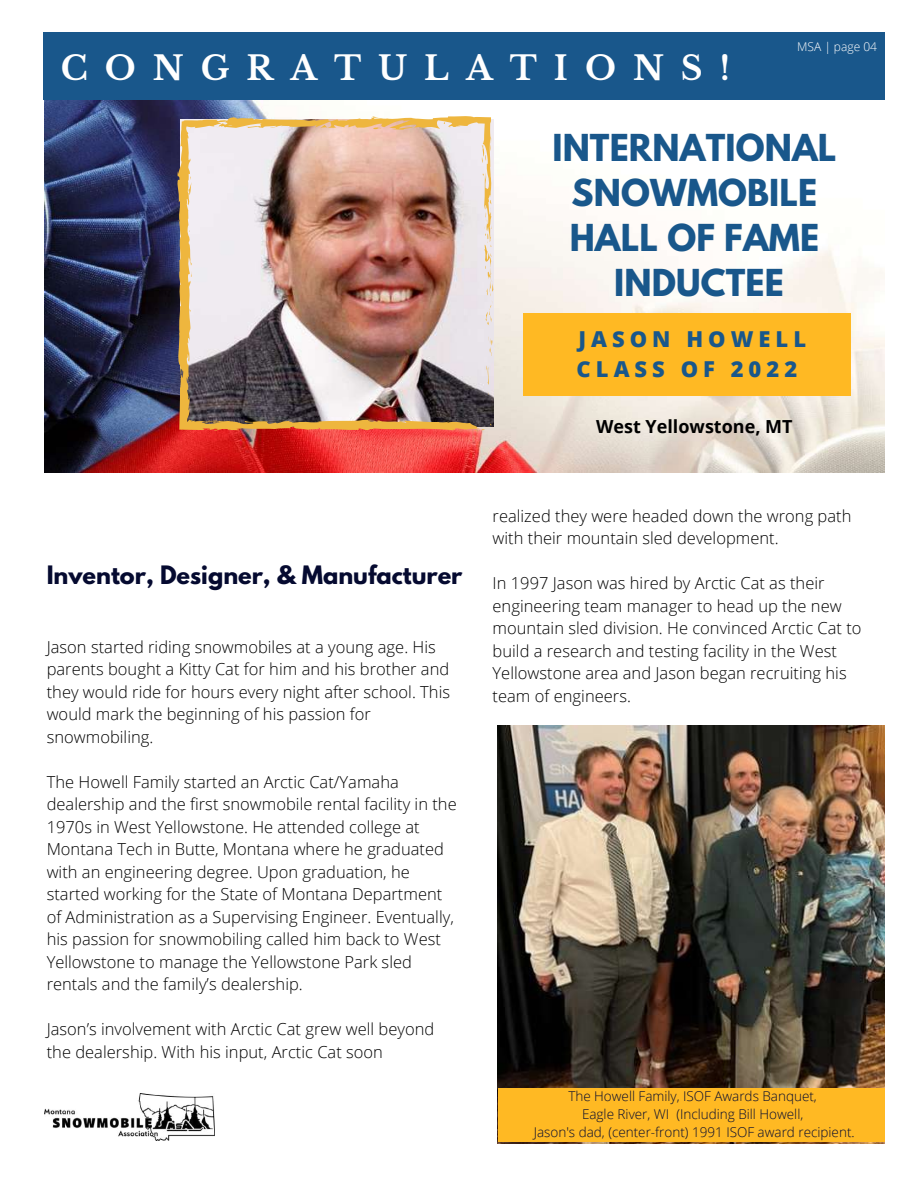
<style>
.page{position:relative;width:918px;height:1188px;background:#fff}
.page>*{position:absolute;margin:0;border:0;box-sizing:border-box;transform-origin:0 0}
.t1{font:700 32.85px/45px "League Spartan";letter-spacing:.005em;color:#19578b;text-align:center}
.t2{font:700 32.85px "Libre Baskerville";letter-spacing:.515em;color:#fff}
.t3{font:700 22.5px "League Spartan";color:#050a30}
.t4{font:800 21.9px/30.3px "Open Sans";letter-spacing:.23em;color:#19578b}
.t5{font:700 18px "Open Sans";color:#000}
.t6{font:300 16.5px/22.5px "Open Sans";color:#000}
.t7{font:300 13.5px/18px "Open Sans";color:#050a30;text-align:center}
.t8{font:300 12px "Open Sans";color:#fff}
</style>
<div class="page">
<img style="left:44px;top:100px;width:841px;height:372px">
<div style="left:524px;top:313px;width:327px;height:82px;background:#ffb923"></div>
<img style="left:44px;top:1094px;width:170px;height:46px">
<img style="left:498px;top:726px;width:387px;height:417px">
<div style="left:44px;top:32px;width:841px;height:68px;background:#19578b"></div>
<svg style="left:491px;top:336px;width:2px;height:22px"></svg>
<img style="left:176px;top:115px;width:315px;height:316px">
<svg style="left:215px;top:123px;width:9px;height:5px"></svg>
<svg style="left:484px;top:195px;width:9px;height:131px"></svg>
<svg style="left:482px;top:136px;width:10px;height:30px"></svg>
<svg style="left:444px;top:122px;width:8px;height:6px"></svg>
<svg style="left:372px;top:127px;width:10px;height:3px"></svg>
<svg style="left:474px;top:422px;width:17px;height:9px"></svg>
<svg style="left:190px;top:271px;width:2px;height:6px"></svg>
<div style="left:498px;top:1088px;width:387px;height:54px;background:#ffb923"></div>
<h1 class="t2" style="left:61px;top:48px;width:671px">CONGRATULATIONS!</h1>
<p class="t8" style="left:797px;top:38px;width:81px">MSA | page 04</p>
<h1 class="t1" style="left:552px;top:129px;width:286px">INTERNATIONAL<br>SNOWMOBILE<br>HALL OF FAME<br>INDUCTEE</h1>
<h3 class="t4" style="left:577px;top:323px;width:231px">JASON HOWELL<br>CLASS OF 2022</h3>
<h2 class="t3" style="left:47px;top:564px;width:417px">Inventor, Designer, &amp; Manufacturer</h2>
<p class="t6" style="left:47px;top:635px;width:405px">Jason started riding snowmobiles at a young age. His parents bought a Kitty Cat for him and his brother and they would ride for hours every night after school. This would mark the beginning of his passion for snowmobiling.</p>
<p class="t6" style="left:47px;top:770px;width:412px">The Howell Family started an Arctic Cat/Yamaha dealership and the first snowmobile rental facility in the 1970s in West Yellowstone. He attended college at Montana Tech in Butte, Montana where he graduated with an engineering degree. Upon graduation, he started working for the State of Montana Department of Administration as a Supervising Engineer. Eventually, his passion for snowmobiling called him back to West Yellowstone to manage the Yellowstone Park sled rentals and the family’s dealership.</p>
<p class="t6" style="left:47px;top:1018px;width:389px">Jason’s involvement with Arctic Cat grew well beyond the dealership. With his input, Arctic Cat soon</p>
<p class="t5" style="left:596px;top:414px;width:198px">West Yellowstone, MT</p>
<p class="t6" style="left:493px;top:504px;width:360px">realized they were headed down the wrong path with their mountain sled development.</p>
<p class="t6" style="left:493px;top:572px;width:371px">In 1997 Jason was hired by Arctic Cat as their engineering team manager to head up the new mountain sled division. He convinced Arctic Cat to build a research and testing facility in the West Yellowstone area and Jason began recruiting his team of engineers.</p>
<p class="t7" style="left:534px;top:1086px;width:322px">The Howell Family, ISOF Awards Banquet,<br>Eagle River, WI (Including Bill Howell,<br>Jason's dad, (center-front) 1991 ISOF award recipient.</p>
</div>
